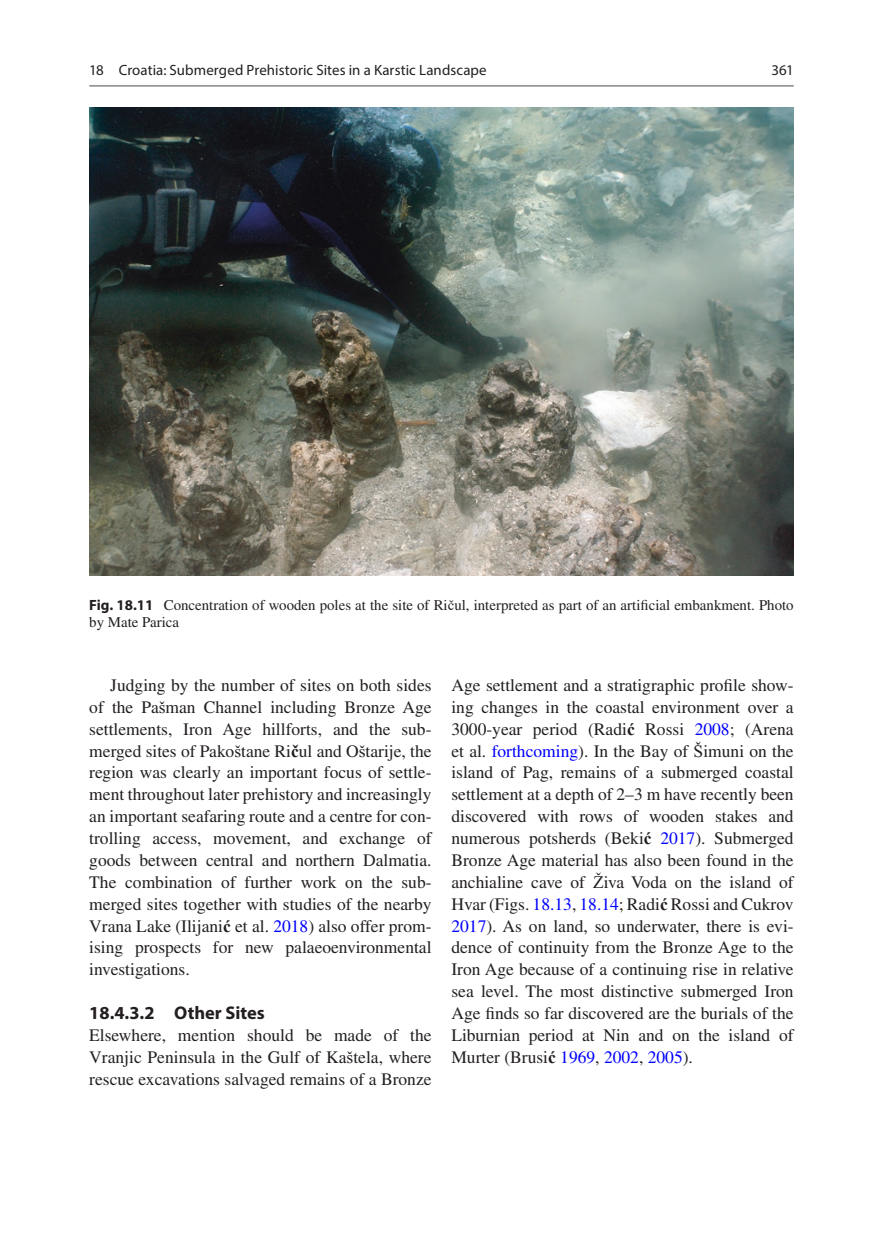
<style>
.page{position:relative;width:883px;height:1260px;background:#fff}
.page>*{position:absolute;margin:0;border:0;box-sizing:border-box;transform-origin:0 0}
.t1{font:700 18.38px "Tflbld Myriad Pro";color:#231f20}
.t2{font:17.5px/21.9px "Kxfgyn Times LT Std";color:#231f20;text-align:justify}
.t3{font:14.88px/17.5px "Kxfgyn Times LT Std";color:#231f20}
.t4{font:14.88px "Lxlklp Myriad Pro";letter-spacing:.005em;color:#231f20}
.s1{font-family:"Tflbld Myriad Pro";font-weight:700}
.s2{font-family:"Sqgjdb Times New Roman"}
.s3{font-family:"Xtljcq Times New Roman"}
.s4{font-family:"Tqlthf Times New Roman";font-weight:700}
.s5{color:#00f}
</style>
<div class="page">
<img style="left:90px;top:107px;width:703px;height:469px">
<hr style="left:89px;top:85px;width:705px;height:2px;background:#939598">
<p class="t4" style="left:89px;top:61px;width:399px">18 Croatia: Submerged Prehistoric Sites in a Karstic Landscape</p>
<p class="t4" style="left:772px;top:61px;width:24px">361</p>
<p class="t3" style="left:89px;top:596px;width:706px"><span class="s1">Fig. 18.11</span> Concentration of wooden poles at the site of Ri<span class="s2">č</span>ul, interpreted as part of an artificial embankment. Photo by Mate Parica</p>
<p class="t2" style="left:89px;top:674px;width:344px;text-indent:21px">Judging by the number of sites on both sides of the Pa<span class="s3">š</span>man Channel including Bronze Age settlements, Iron Age hillforts, and the sub&shy;merged sites of Pako<span class="s3">š</span>tane Ri<span class="s4">č</span>ul and O<span class="s3">š</span>tarije, the region was clearly an important focus of settle&shy;ment throughout later prehistory and increasingly an important seafaring route and a centre for con&shy;trolling access, movement, and exchange of goods between central and northern Dalmatia.<br>The combination of further work on the sub&shy;merged sites together with studies of the nearby Vrana Lake (Ilijani<span class="s4">ć</span> et al. <span class="s5">2018</span>) also offer prom&shy;ising prospects for new palaeoenvironmental investigations.</p>
<p class="t1" style="left:89px;top:1001px;width:177px">18.4.3.2 Other Sites</p>
<p class="t2" style="left:89px;top:1024px;width:344px">Elsewhere, mention should be made of the Vranjic Peninsula in the Gulf of Ka<span class="s3">š</span>tela, where rescue excavations salvaged remains of a Bronze</p>
<p class="t2" style="left:451px;top:674px;width:344px">Age settlement and a stratigraphic profile show&shy;ing changes in the coastal environment over a 3000-year period (Radi<span class="s4">ć</span> Rossi <span class="s5">2008</span>; (Arena et al. <span class="s5">forthcoming</span>). In the Bay of <span class="s3">Š</span>imuni on the island of Pag, remains of a submerged coastal settlement at a depth of 2–3 m have recently been discovered with rows of wooden stakes and numerous potsherds (Beki<span class="s4">ć</span> <span class="s5">2017</span>). Submerged Bronze Age material has also been found in the anchialine cave of <span class="s2">Ž</span>iva Voda on the island of Hvar (Figs. <span class="s5">18.13</span>, <span class="s5">18.14</span>; Radi<span class="s4">ć</span> Rossi and Cukrov <span class="s5">2017</span>). As on land, so underwater, there is evi&shy;dence of continuity from the Bronze Age to the Iron Age because of a continuing rise in relative sea level. The most distinctive submerged Iron Age finds so far discovered are the burials of the Liburnian period at Nin and on the island of Murter (Brusi<span class="s4">ć</span> <span class="s5">1969</span>, <span class="s5">2002</span>, <span class="s5">2005</span>).</p>
</div>
